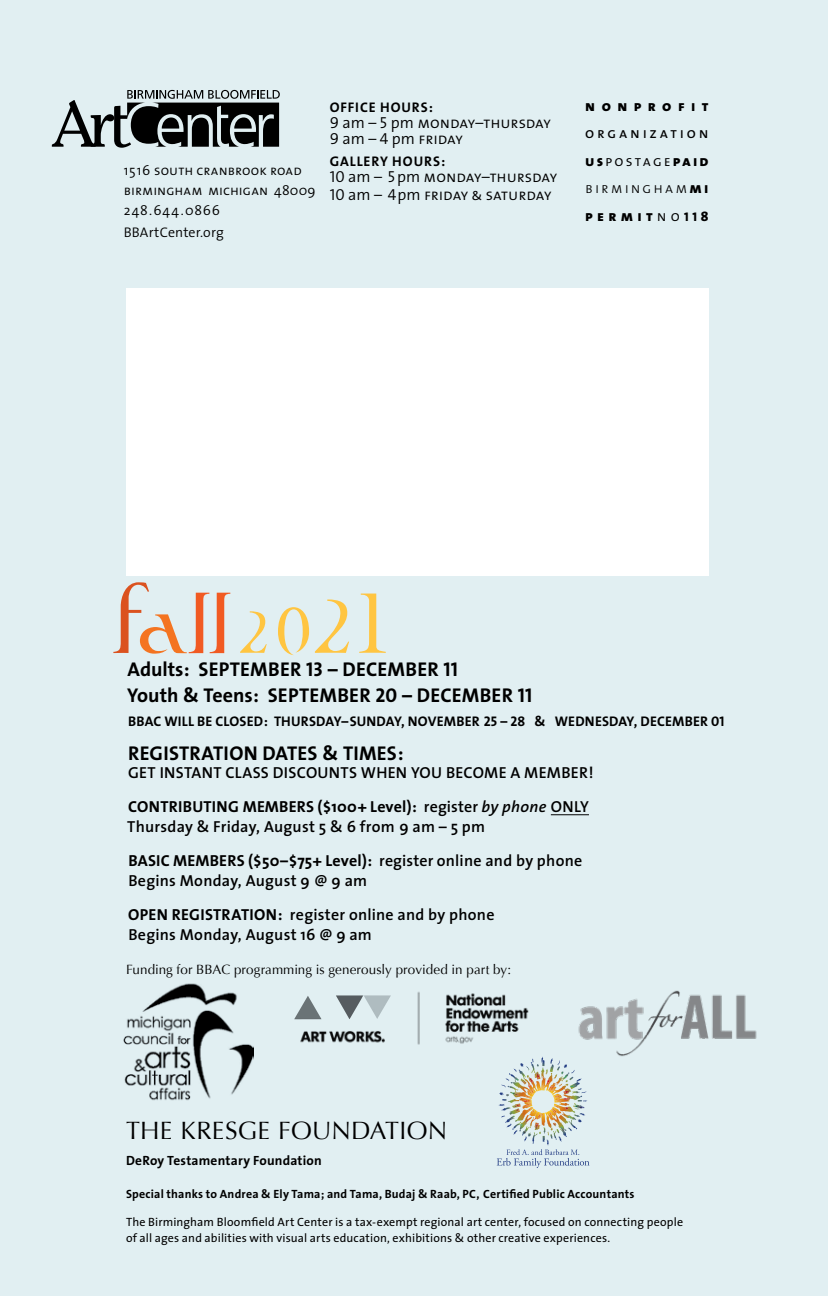
<style>
.page{position:relative;width:828px;height:1296px;background:#e1eff2}
.page>*{position:absolute;margin:0;border:0;box-sizing:border-box;transform-origin:0 0}
.t1{font:78.4px "Fandango";color:#f15a22}
.t2{font:25px "Optima";letter-spacing:.01em;color:#000}
.t3{font:700 20px/26px "The Sans";letter-spacing:.01em;color:#000}
.t4{font:600 16px/34px "The Sans";letter-spacing:.015em;color:#000}
.t5{font:16px/16px "The Sans Semi Light Caps";letter-spacing:-.005em;color:#000}
.t6{font:15px "The Sans Extra Bold Caps";letter-spacing:.425em;color:#000}
.t7{font:15px "The Sans Semi Light Caps";letter-spacing:.14em;color:#000}
.t8{font:15px "The Sans Caps";letter-spacing:.185em;color:#000}
.t9{font:15px "The Sans Light Caps";letter-spacing:.13em;color:#000}
.t10{font:14px "The Sans Bold Caps";letter-spacing:.015em;color:#000}
.t11{font:14px/20px "The Sans Semi Light Caps";letter-spacing:.01em;color:#000}
.t12{font:300 14px/22px "The Sans";letter-spacing:.015em;color:#000}
.t13{font:14px "The Sans Bold Caps";letter-spacing:.065em;color:#000}
.t14{font:13.4px "Optima";letter-spacing:.005em;color:#000}
.t15{font:700 13.4px "The Sans";letter-spacing:.015em;color:#000}
.t16{font:12px/16px "The Sans";letter-spacing:.015em;color:#000}
.t17{font:700 12px "The Sans";letter-spacing:.015em;color:#000}
.s1{font-family:"The Sans";font-weight:300}
.s2{font-family:"The Sans Extra Bold Caps"}
.s3{font-family:"The Sans Semi Light Caps"}
.s4{font-size:12.6px}
.s5{font-size:13.8px}
.s6{font-size:88.4px;color:#db521f}
.s7{color:#f47421}
.s8{font-size:60px;color:#ffc541}
.s9{font-size:68.6px;color:#ffc541}
.s10{font-size:77px;color:#ffc541}
.s11{font-size:85.6px;color:#ffc541}
.s12{font-family:"The Sans Bold Caps";font-weight:400}
.s13{font-family:"The Sans";font-weight:700}
.s14{font-weight:700}
.s15{font-style:italic}
</style>
<div class="page">
<div style="left:126px;top:288px;width:582px;height:288px;background:#fff"></div>
<svg style="left:52px;top:90px;width:228px;height:58px"></svg>
<img style="left:578px;top:990px;width:179px;height:67px">
<img style="left:294px;top:991px;width:235px;height:54px">
<hr style="left:551px;top:814px;width:38px;height:1px;background:#000">
<img style="left:497px;top:1057px;width:93px;height:111px">
<img style="left:124px;top:983px;width:129px;height:118px">
<p class="t11" style="left:124px;top:160px;width:193px"><span class="s1">1516</span> south cranbrook road birmingham michigan <span class="s1">48009</span></p>
<p class="t12" style="left:124px;top:199px;width:101px">248.644.0866<br>BBArtCenter.org</p>
<p class="t13" style="left:330px;top:96px;width:105px">OFFICE HOURS:</p>
<p class="t5" style="left:330px;top:114px;width:223px">9 <span class="s1">am</span> – 5 <span class="s1">pm</span> monday–thursday<br>9 <span class="s1">am</span> – 4 <span class="s1">pm</span> friday</p>
<p class="t13" style="left:330px;top:150px;width:117px">GALLERY HOURS:</p>
<p class="t5" style="left:330px;top:167px;width:229px;line-height:18px">10 <span class="s1">am</span> – 5<span class="s1">pm</span> monday–thursday<br>10 <span class="s1">am</span> – 4<span class="s1">pm</span> friday &amp; saturday</p>
<p class="t6" style="left:585px;top:93px;width:125px">nonprofit</p>
<p class="t8" style="left:585px;top:121px;width:125px">organization</p>
<p class="t7" style="left:585px;top:148px;width:125px"><span class="s2">us</span>postage<span class="s2">paid</span></p>
<p class="t9" style="left:585px;top:176px;width:125px">birmingham<span class="s2">mi</span></p>
<p class="t6" style="left:585px;top:203px;width:125px">permit<span class="s3">no</span><span class="s4">11</span><span class="s5">8</span></p>
<h1 class="t1" style="left:113px;top:584px;width:281px"><span class="s6">f</span><span class="s7">a</span>ll<span class="s8">2</span><span class="s9">0</span><span class="s10">2</span><span class="s11">1</span></h1>
<p class="t3" style="left:127px;top:656px;width:407px">Adults: SEPTEMBER <span class="s12">13</span> – DECEMBER <span class="s12">11<br></span>Youth &amp; Teens: SEPTEMBER <span class="s12">20</span> – DECEMBER <span class="s12">11</span></p>
<p class="t10" style="left:128px;top:710px;width:598px">BBAC WILL BE <span class="s13">CLOSED:</span> THURSDAY–SUNDAY, NOVEMBER 25 <span class="s13">–</span> 28 <span class="s13">&amp;</span> WEDNESDAY, DECEMBER 01</p>
<p class="t3" style="left:128px;top:740px;width:277px">REGISTRATION DATES &amp; TIMES:</p>
<p class="t4" style="left:128px;top:756px;width:467px">GET INSTANT CLASS DISCOUNTS WHEN YOU BECOME A MEMBER!<br><span class="s14">CONTRIBUTING MEMBERS ($100+ Level):</span> register <span class="s15">by phone</span> ONLY</p>
<p class="t4" style="left:127px;top:810px;width:457px">Thursday &amp; Friday, August 5 &amp; 6 from 9 am – 5 pm<br><span class="s14">BASIC MEMBERS ($50–$75+ Level):</span> register online and by phone</p>
<p class="t4" style="left:128px;top:864px;width:368px">Begins Monday, August 9 @ 9 am<br><span class="s14">OPEN REGISTRATION:</span> register online and by phone</p>
<p class="t4" style="left:128px;top:918px;width:245px">Begins Monday, August 16 @ 9 am</p>
<p class="t14" style="left:126px;top:962px;width:387px">Funding for BBAC programming is generously provided in part by:</p>
<h2 class="t2" style="left:126px;top:1116px;width:323px">THE KRESGE FOUNDATION</h2>
<p class="t15" style="left:126px;top:1149px;width:197px">DeRoy Testamentary Foundation</p>
<p class="t17" style="left:126px;top:1184px;width:510px">Special thanks to Andrea &amp; Ely Tama; and Tama, Budaj &amp; Raab, PC, Certified Public Accountants</p>
<p class="t16" style="left:126px;top:1214px;width:559px">The Birmingham Bloomfield Art Center is a tax-exempt regional art center, focused on connecting people of all ages and abilities with visual arts education, exhibitions &amp; other creative experiences.</p>
</div>
